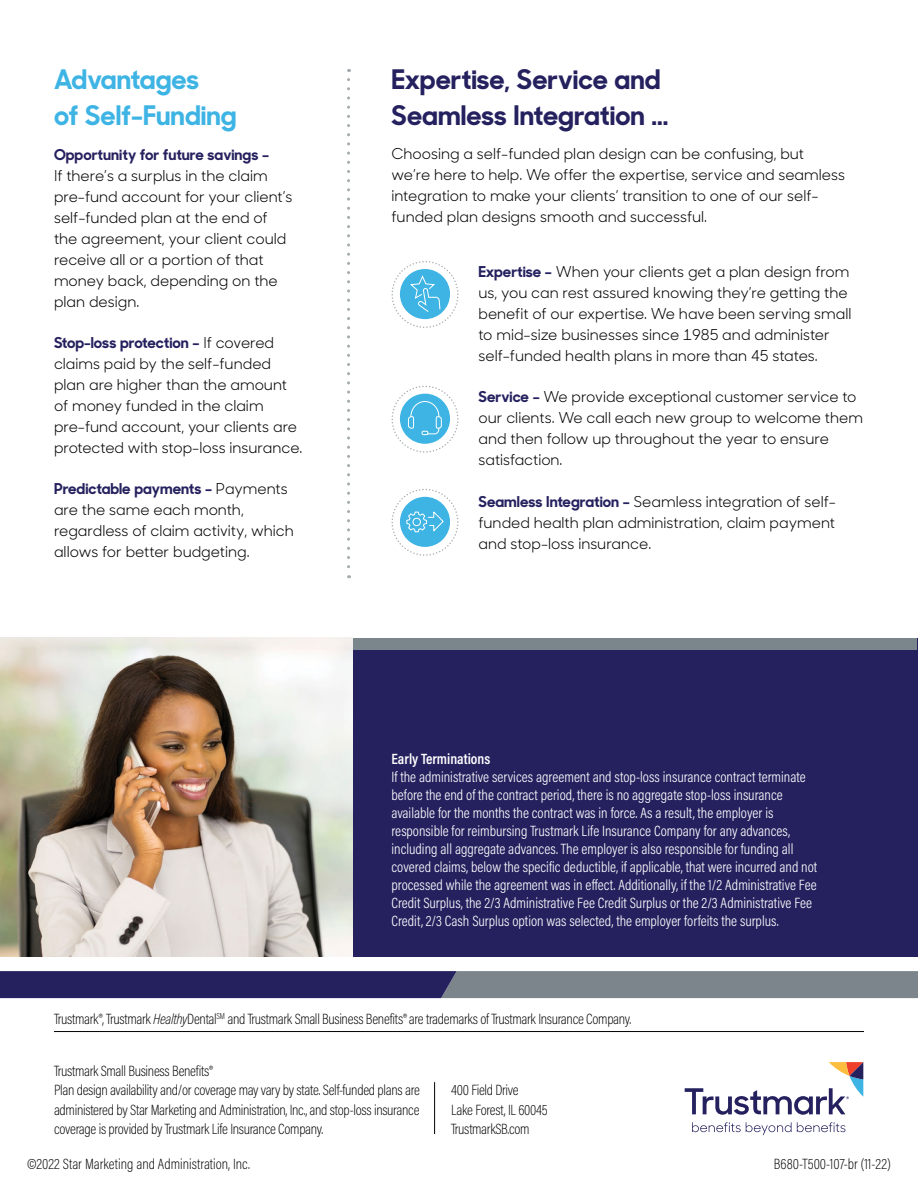
<style>
.page{position:relative;width:918px;height:1188px;background:#fff}
.page>*{position:absolute;margin:0;border:0;box-sizing:border-box;transform-origin:0 0}
.t1{font:700 27px/36px "Sharp Sans No 1";color:#25215f}
.t2{font:700 27px/36px "Sharp Sans No 1";color:#3eb4e4}
.t3{font:15px/21px "Sharp Sans No 1";color:#000}
.t4{font:300 15px/18px "Acumin Pro Cond";color:#fff}
.t5{font:200 15px/19.5px "Acumin Pro Cond";letter-spacing:-.02em;color:#000}
.t6{font:200 15px "Acumin Pro Cond";color:#000}
.s1{font-weight:700;color:#25215f}
.s2{font-weight:600}
.s3{font-style:italic}
</style>
<div class="page">
<div style="left:352px;top:638px;width:566px;height:318px;background:#25215f"></div>
<div style="left:352px;top:638px;width:565px;height:12px;background:#7b868c"></div>
<hr style="left:917px;top:264px;width:1px;height:120px;background:#3eb4e4">
<hr style="left:917px;top:0;width:1px;height:262px;background:#25215f">
<svg style="left:392px;top:261px;width:67px;height:67px"></svg>
<svg style="left:392px;top:386px;width:67px;height:67px"></svg>
<svg style="left:392px;top:489px;width:67px;height:67px"></svg>
<hr style="left:54px;top:1031px;width:810px;height:1px;background:#000">
<svg style="left:692px;top:1122px;width:153px;height:13px"></svg>
<svg style="left:685px;top:1062px;width:178px;height:53px"></svg>
<hr style="left:434px;top:1082px;width:1px;height:52px;background:#000">
<svg style="left:347px;top:80px;width:3px;height:498px"></svg>
<svg style="left:0;top:971px;width:918px;height:27px"></svg>
<img style="left:0;top:638px;width:352px;height:318px">
<p class="t2" style="left:54px;top:60px;width:184px">Advantages<br>of Self-Funding</p>
<p class="t3" style="left:54px;top:143px;width:240px"><span class="s1">Opportunity for future savings –<br></span>If there’s a surplus in the claim pre-fund account for your client’s self-funded plan at the end of the agreement, your client could receive all or a portion of that money back, depending on the plan design.</p>
<p class="t3" style="left:54px;top:331px;width:250px"><span class="s1">Stop-loss protection –</span> If covered claims paid by the self-funded plan are higher than the amount of money funded in the claim pre-fund account, your clients are protected with stop-loss insurance.</p>
<p class="t3" style="left:54px;top:478px;width:241px"><span class="s1">Predictable payments –</span> Payments are the same each month, regardless of claim activity, which allows for better budgeting.</p>
<p class="t1" style="left:392px;top:60px;width:278px">Expertise, Service and<br>Seamless Integration ...</p>
<p class="t3" style="left:392px;top:143px;width:455px">Choosing a self-funded plan design can be confusing, but we’re here to help. We offer the expertise, service and seamless integration to make your clients’ transition to one of our self&shy;funded plan designs smooth and successful.</p>
<p class="t3" style="left:478px;top:261px;width:375px"><span class="s1">Expertise –</span> When your clients get a plan design from us, you can rest assured knowing they’re getting the benefit of our expertise. We have been serving small to mid-size businesses since 1985 and administer self-funded health plans in more than 45 states.</p>
<p class="t3" style="left:478px;top:386px;width:386px"><span class="s1">Service –</span> We provide exceptional customer service to our clients. We call each new group to welcome them and then follow up throughout the year to ensure satisfaction.</p>
<p class="t3" style="left:478px;top:490px;width:359px;text-align:justify"><span class="s1">Seamless Integration –</span> Seamless integration of self&shy;funded health plan administration, claim payment and stop-loss insurance.</p>
<p class="t4" style="left:392px;top:749px;width:427px"><span class="s2">Early Terminations<br></span>If the administrative services agreement and stop-loss insurance contract terminate before the end of the contract period, there is no aggregate stop-loss insurance available for the months the contract was in force. As a result, the employer is responsible for reimbursing Trustmark Life Insurance Company for any advances, including all aggregate advances. The employer is also responsible for funding all covered claims, below the specific deductible, if applicable, that were incurred and not processed while the agreement was in effect. Additionally, if the 1/2 Administrative Fee Credit Surplus, the 2/3 Administrative Fee Credit Surplus or the 2/3 Administrative Fee Credit, 2/3 Cash Surplus option was selected, the employer forfeits the surplus.</p>
<p class="t5" style="left:54px;top:1009px;width:579px">Trustmark®, Trustmark <span class="s3">Healthy</span>Dental<sup>SM</sup> and Trustmark Small Business Benefits® are trademarks of Trustmark Insurance Company.</p>
<p class="t5" style="left:54px;top:1060px;width:367px">Trustmark Small Business Benefits®<br>Plan design availability and/or coverage may vary by state. Self-funded plans are administered by Star Marketing and Administration, Inc., and stop-loss insurance coverage is provided by Trustmark Life Insurance Company.</p>
<p class="t5" style="left:451px;top:1080px;width:69px">400 Field Drive</p>
<p class="t5" style="left:451px;top:1099px;width:98px">Lake Forest, IL 60045</p>
<p class="t5" style="left:451px;top:1119px;width:80px">TrustmarkSB.com</p>
<p class="t6" style="left:27px;top:1154px;width:224px">©2022 Star Marketing and Administration, Inc.</p>
<p class="t6" style="left:774px;top:1154px;width:119px">B680-T500-107-br (11-22)</p>
</div>
